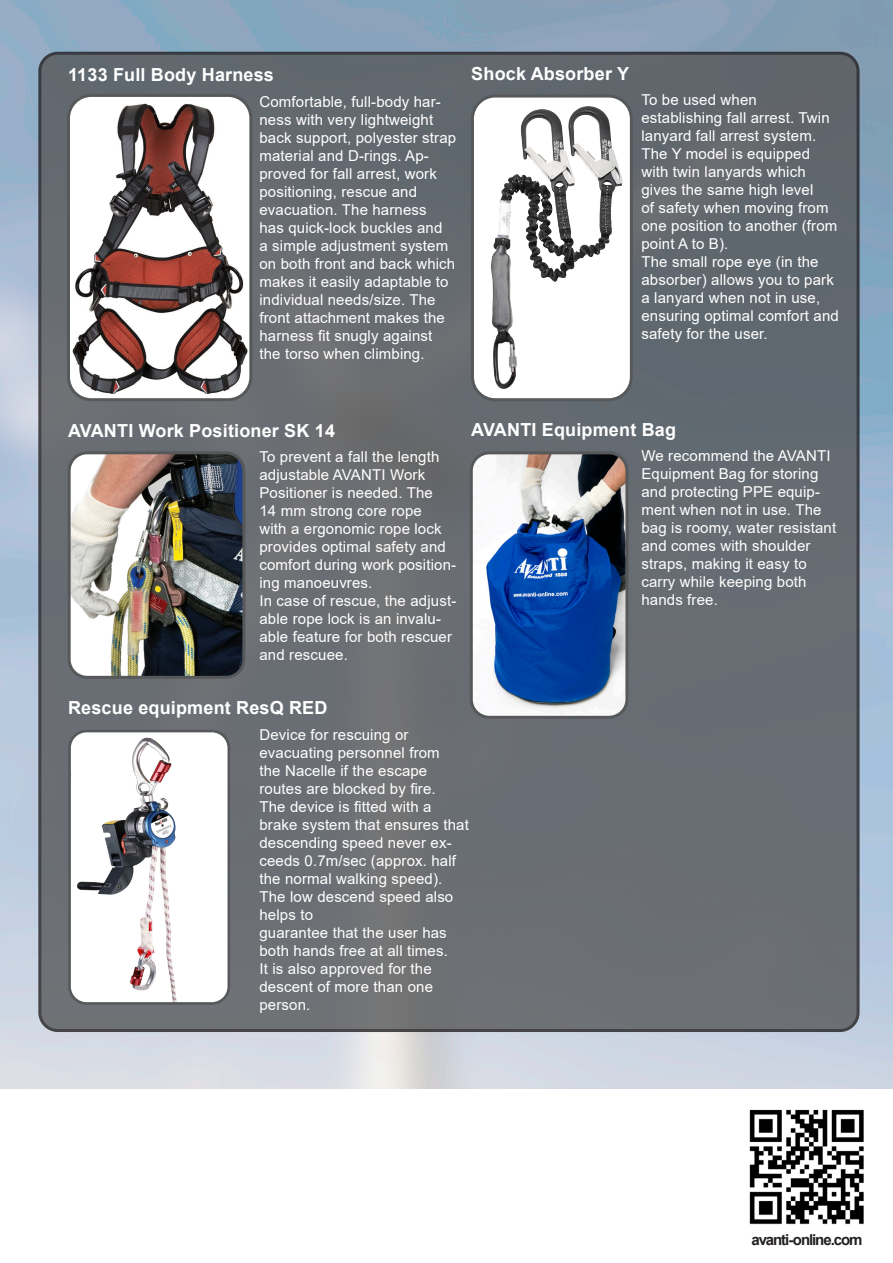
<style>
.page{position:relative;width:893px;height:1263px;background:#fff}
.page>*{position:absolute;margin:0;border:0;box-sizing:border-box;transform-origin:0 0}
.t1{font:700 18px "Arial";letter-spacing:.01em;color:#fff}
.t2{font:15px/18px "Arial";letter-spacing:.01em;color:#fff}
.Subheading___Fig_10{font:700 15px "Arial";letter-spacing:-.07em;color:#231f20}
</style>
<div class="page">
<img style="left:0;top:0;width:893px;height:1089px">
<div style="left:40px;top:53px;width:818px;height:977px;background:#686d73;border-radius:18px"></div>
<img style="left:71px;top:98px;width:177px;height:299px">
<div style="left:67px;top:94px;width:185px;height:307px;border:3px solid #57585a;border-radius:23px"></div>
<svg style="left:472px;top:96px;width:159px;height:304px;background:#dbdbdb"></svg>
<img style="left:566px;top:113px;width:35px;height:139px">
<div style="left:471px;top:95px;width:162px;height:306px;border:3px solid #57585a;border-radius:23px"></div>
<img style="left:72px;top:455px;width:169px;height:220px">
<div style="left:68px;top:451px;width:177px;height:228px;border:3px solid #57585a;border-radius:18px"></div>
<div style="left:70px;top:731px;width:159px;height:272px;background:#fff;border-radius:17px"></div>
<img style="left:77px;top:738px;width:79px;height:252px">
<div style="left:68px;top:730px;width:162px;height:275px;border:3px solid #57585a;border-radius:17px"></div>
<img style="left:474px;top:455px;width:150px;height:260px">
<div style="left:470px;top:451px;width:158px;height:268px;border:3px solid #57585a;border-radius:18px"></div>
<img style="left:749px;top:1110px;width:115px;height:115px">
<p class="t1" style="left:68px;top:62px;width:207px">1133 Full Body Harness</p>
<p class="t2" style="left:259px;top:92px;width:198px">Comfortable, full-body har&shy;ness with very lightweight back support, polyester strap material and D-rings. Ap&shy;proved for fall arrest, work positioning, rescue and evacuation. The harness<br>has quick-lock buckles and<br>a simple adjustment system on both front and back which makes it easily adaptable to individual needs/size. The front attachment makes the harness fit snugly against the torso when climbing.</p>
<p class="t1" style="left:471px;top:61px;width:159px">Shock Absorber Y</p>
<p class="t2" style="left:641px;top:91px;width:117px">To be used when</p>
<p class="t2" style="left:641px;top:109px;width:197px">establishing fall arrest. Twin lanyard fall arrest system.<br>The Y model is equipped with twin lanyards which gives the same high level<br>of safety when moving from one position to another (from point A to B).</p>
<p class="t2" style="left:641px;top:253px;width:199px">The small rope eye (in the absorber) allows you to park a lanyard when not in use, ensuring optimal comfort and safety for the user.</p>
<p class="t1" style="left:68px;top:417px;width:268px">AVANTI Work Positioner SK 14</p>
<p class="t2" style="left:259px;top:448px;width:198px">To prevent a fall the length adjustable AVANTI Work<br>Positioner is needed. The<br>14 mm strong core rope<br>with a ergonomic rope lock provides optimal safety and comfort during work position&shy;ing manoeuvres.</p>
<p class="t2" style="left:259px;top:592px;width:198px">In case of rescue, the adjust&shy;able rope lock is an invalu&shy;able feature for both rescuer and rescuee.</p>
<p class="t1" style="left:471px;top:417px;width:206px">AVANTI Equipment Bag</p>
<p class="t2" style="left:641px;top:447px;width:196px">We recommend the AVANTI<br>Equipment Bag for storing and protecting PPE equip&shy;ment when not in use. The bag is roomy, water resistant and comes with shoulder straps, making it easy to carry while keeping both hands free.</p>
<p class="t1" style="left:68px;top:695px;width:261px">Rescue equipment ResQ RED</p>
<p class="t2" style="left:259px;top:725px;width:182px">Device for rescuing or evacuating personnel from the Nacelle if the escape routes are blocked by fire.</p>
<p class="t2" style="left:259px;top:797px;width:211px">The device is fitted with a brake system that ensures that descending speed never ex&shy;ceeds 0.7m/sec (approx. half the normal walking speed).<br>The low descend speed also helps to<br>guarantee that the user has both hands free at all times.<br>It is also approved for the descent of more than one person.</p>
<p class="Subheading___Fig_10" style="left:751px;top:1229px;width:112px">avanti-online.com</p>
</div>
